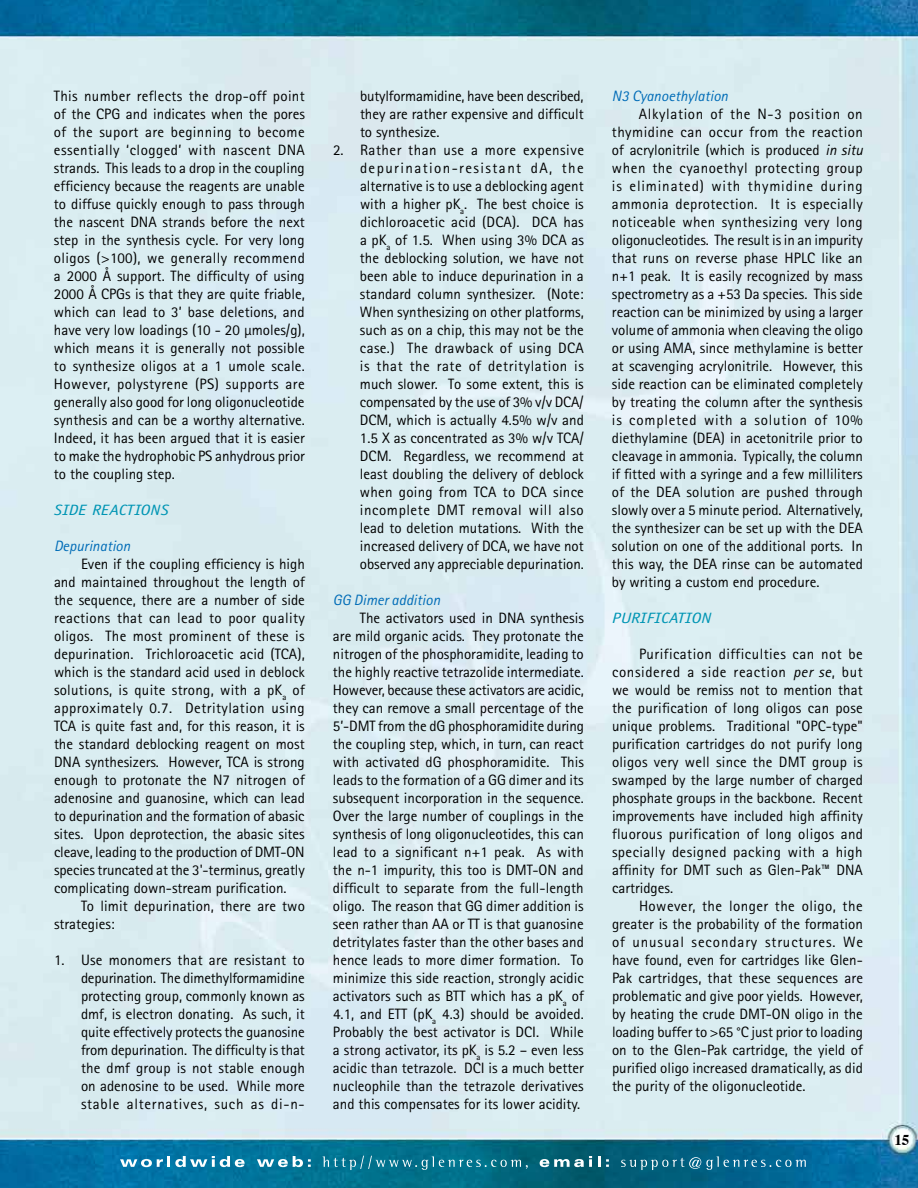
<style>
.page{position:relative;width:918px;height:1188px;background:#fff}
.page>*{position:absolute;margin:0;border:0;box-sizing:border-box;transform-origin:0 0}
.t1{font:15px/18px "Rotis Sans Serif";color:#000;text-align:justify}
.t2{font:italic 15px "Rotis Sans Serif";color:#006cb7}
.t3{font:italic 15px "Officina Sans";color:#0095b4;scale:1.2 1}
.t4{font:700 15px "Times";color:#000}
.s1{font-style:italic}
</style>
<div class="page">
<img style="left:0;top:0;width:918px;height:1188px">
<svg style="left:120px;top:1156px;width:125px;height:11px"></svg>
<svg style="left:257px;top:1156px;width:54px;height:11px"></svg>
<svg style="left:323px;top:1156px;width:205px;height:14px;background:#208198"></svg>
<svg style="left:540px;top:1156px;width:52px;height:11px"></svg>
<svg style="left:598px;top:1156px;width:2px;height:11px"></svg>
<svg style="left:606px;top:1159px;width:3px;height:8px"></svg>
<svg style="left:621px;top:1156px;width:185px;height:14px;background:#237696"></svg>
<p class="t1" style="left:54px;top:87px;width:252px">This number reflects the drop-off point of the CPG and indicates when the pores of the suport are beginning to become essentially ‘clogged’ with nascent DNA strands. This leads to a drop in the coupling efficiency because the reagents are unable to diffuse quickly enough to pass through the nascent DNA strands before the next step in the synthesis cycle. For very long oligos (&gt;100), we generally recommend a 2000 Å support. The difficulty of using 2000 Å CPGs is that they are quite friable, which can lead to 3’ base deletions, and have very low loadings (10 - 20 µmoles/g), which means it is generally not possible to synthesize oligos at a 1 umole scale.<br>However, polystyrene (PS) supports are generally also good for long oligonucleotide synthesis and can be a worthy alternative.<br>Indeed, it has been argued that it is easier to make the hydrophobic PS anhydrous prior to the coupling step.</p>
<p class="t3" style="left:54px;top:502px;width:97px">SIDE REACTIONS</p>
<p class="t2" style="left:54px;top:538px;width:78px">Depurination</p>
<p class="t1" style="left:54px;top:555px;width:252px;text-indent:27px">Even if the coupling efficiency is high and maintained throughout the length of the sequence, there are a number of side reactions that can lead to poor quality oligos. The most prominent of these is depurination. Trichloroacetic acid (TCA), which is the standard acid used in deblock solutions, is quite strong, with a pK<sub>a</sub> of approximately 0.7. Detritylation using TCA is quite fast and, for this reason, it is the standard deblocking reagent on most DNA synthesizers. However, TCA is strong enough to protonate the N7 nitrogen of adenosine and guanosine, which can lead to depurination and the formation of abasic sites. Upon deprotection, the abasic sites cleave, leading to the production of DMT-ON species truncated at the 3'-terminus, greatly complicating down-stream purification.</p>
<p class="t1" style="left:54px;top:897px;width:252px;text-indent:27px">To limit depurination, there are two strategies:</p>
<p class="t1" style="left:81px;top:951px;width:225px;text-indent:-27px">1. Use monomers that are resistant to depurination. The dimethylformamidine protecting group, commonly known as dmf, is electron donating. As such, it quite effectively protects the guanosine from depurination. The difficulty is that the dmf group is not stable enough on adenosine to be used. While more stable alternatives, such as di-n-</p>
<p class="t1" style="left:360px;top:87px;width:225px">butylformamidine, have been described, they are rather expensive and difficult to synthesize.</p>
<p class="t1" style="left:360px;top:141px;width:226px;text-indent:-27px">2. Rather than use a more expensive depurination-resistant dA, the alternative is to use a deblocking agent with a higher pK<sub>a</sub>. The best choice is dichloroacetic acid (DCA). DCA has a pK<sub>a</sub> of 1.5. When using 3% DCA as the deblocking solution, we have not been able to induce depurination in a standard column synthesizer. (Note:<br>When synthesizing on other platforms, such as on a chip, this may not be the case.) The drawback of using DCA is that the rate of detritylation is much slower. To some extent, this is compensated by the use of 3% v/v DCA/ DCM, which is actually 4.5% w/v and 1.5 X as concentrated as 3% w/v TCA/ DCM. Regardless, we recommend at least doubling the delivery of deblock when going from TCA to DCA since incomplete DMT removal will also lead to deletion mutations. With the increased delivery of DCA, we have not observed any appreciable depurination.</p>
<p class="t2" style="left:333px;top:592px;width:109px">GG Dimer addition</p>
<p class="t1" style="left:333px;top:609px;width:253px;text-indent:27px">The activators used in DNA synthesis are mild organic acids. They protonate the nitrogen of the phosphoramidite, leading to the highly reactive tetrazolide intermediate.<br>However, because these activators are acidic, they can remove a small percentage of the 5’-DMT from the dG phosphoramidite during the coupling step, which, in turn, can react with activated dG phosphoramidite. This leads to the formation of a GG dimer and its subsequent incorporation in the sequence.<br>Over the large number of couplings in the synthesis of long oligonucleotides, this can lead to a significant n+1 peak. As with the n-1 impurity, this too is DMT-ON and difficult to separate from the full-length oligo. The reason that GG dimer addition is seen rather than AA or TT is that guanosine detritylates faster than the other bases and hence leads to more dimer formation. To minimize this side reaction, strongly acidic activators such as BTT which has a pK<sub>a</sub> of 4.1, and ETT (pK<sub>a</sub> 4.3) should be avoided.<br>Probably the best activator is DCI. While a strong activator, its pK<sub>a</sub> is 5.2 – even less acidic than tetrazole. DCI is a much better nucleophile than the tetrazole derivatives and this compensates for its lower acidity.</p>
<p class="t2" style="left:612px;top:87px;width:118px">N3 Cyanoethylation</p>
<p class="t1" style="left:612px;top:105px;width:253px;text-indent:27px">Alkylation of the N-3 position on thymidine can occur from the reaction of acrylonitrile (which is produced <span class="s1">in situ </span>when the cyanoethyl protecting group is eliminated) with thymidine during ammonia deprotection. It is especially noticeable when synthesizing very long oligonucleotides. The result is in an impurity that runs on reverse phase HPLC like an n+1 peak. It is easily recognized by mass spectrometry as a +53 Da species. This side reaction can be minimized by using a larger volume of ammonia when cleaving the oligo or using AMA, since methylamine is better at scavenging acrylonitrile. However, this side reaction can be eliminated completely by treating the column after the synthesis is completed with a solution of 10% diethylamine (DEA) in acetonitrile prior to cleavage in ammonia. Typically, the column if fitted with a syringe and a few milliliters of the DEA solution are pushed through slowly over a 5 minute period. Alternatively, the synthesizer can be set up with the DEA solution on one of the additional ports. In this way, the DEA rinse can be automated by writing a custom end procedure.</p>
<p class="t3" style="left:612px;top:609px;width:85px">PURIFICATION</p>
<p class="t1" style="left:612px;top:645px;width:253px;text-indent:27px">Purification difficulties can not be considered a side reaction <span class="s1">per se</span>, but we would be remiss not to mention that the purification of long oligos can pose unique problems. Traditional "OPC-type" purification cartridges do not purify long oligos very well since the DMT group is swamped by the large number of charged phosphate groups in the backbone. Recent improvements have included high affinity fluorous purification of long oligos and specially designed packing with a high affinity for DMT such as Glen-Pak™ DNA cartridges.</p>
<p class="t1" style="left:612px;top:897px;width:253px;text-indent:27px">However, the longer the oligo, the greater is the probability of the formation of unusual secondary structures. We have found, even for cartridges like Glen-Pak cartridges, that these sequences are problematic and give poor yields. However, by heating the crude DMT-ON oligo in the loading buffer to &gt;65 °C just prior to loading on to the Glen-Pak cartridge, the yield of purified oligo increased dramatically, as did the purity of the oligonucleotide.</p>
<p class="t4" style="left:894px;top:1129px;width:16px">15</p>
</div>
